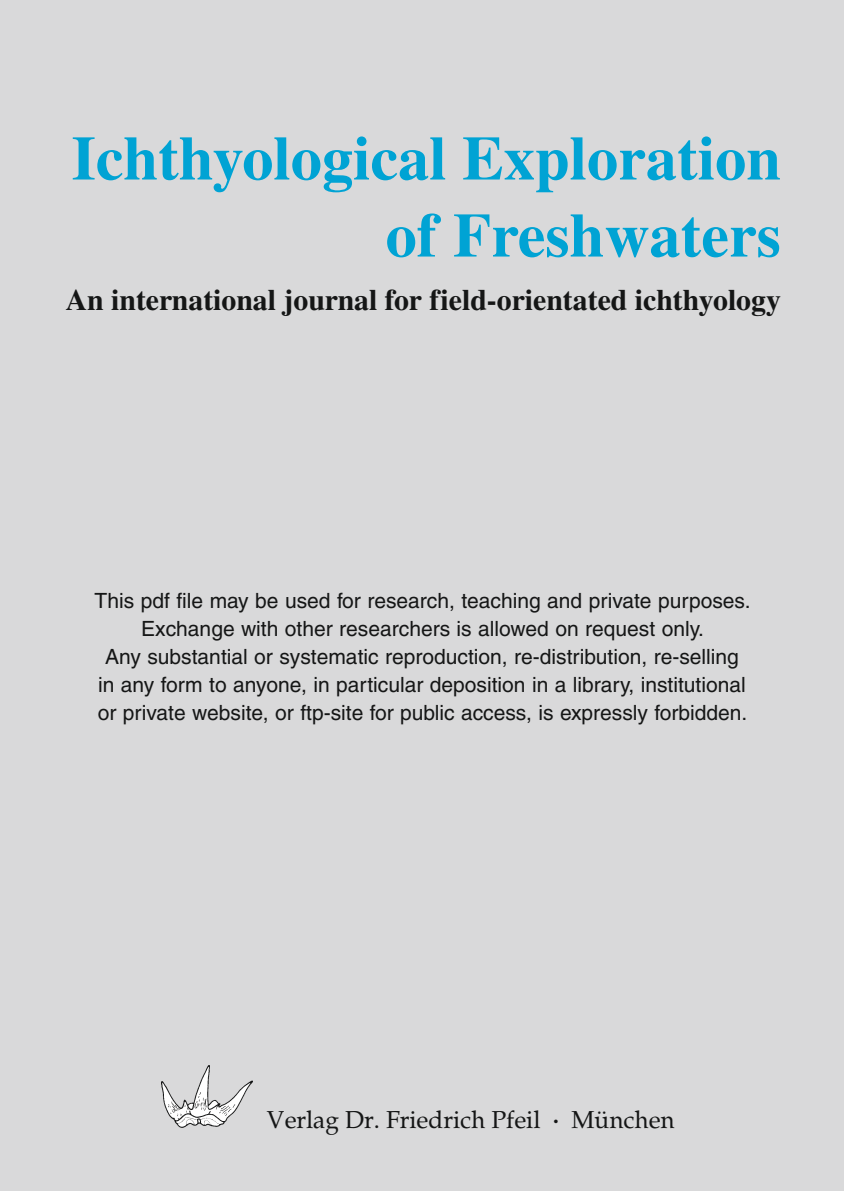
<style>
.page{position:relative;width:844px;height:1191px;background:#fff}
.page>*{position:absolute;margin:0;border:0;box-sizing:border-box;transform-origin:0 0}
.t1{font:700 62.3px/77px "Times";color:#00a3d4;text-align:right}
.t2{font:700 29.75px "Times";color:#151616}
.t3{font:24.5px "Palatino Roman";color:#151616}
.t4{font:21px/28px "Helvetica";color:#151616;text-align:center}
.s1{font-size:10.5px}
</style>
<div class="page">
<div style="left:0;top:0;width:843px;height:1191px;background:#d9d9da"></div>
<img style="left:162px;top:1065px;width:90px;height:63px">
<h1 class="t1" style="left:71px;top:119px;width:710px">Ichthyological Exploration of Freshwaters</h1>
<h2 class="t2" style="left:66px;top:282px;width:716px">An international journal for field-orientated ichthyology</h2>
<p class="t4" style="left:95px;top:586px;width:657px">This pdf file may be used for research, teaching and private purposes.<br>Exchange with other researchers is allowed on request only.<br>Any substantial or systematic reproduction, re-distribution, re-selling<br>in any form to anyone, in particular deposition in a library, institutional or private website, or ftp-site for public access, is expressly forbidden.</p>
<p class="t3" style="left:267px;top:1105px;width:275px">Verlag Dr. Friedrich Pfeil</p>
<p class="t3" style="left:552px;top:1105px;width:123px"><span class="s1">•</span> München</p>
</div>
